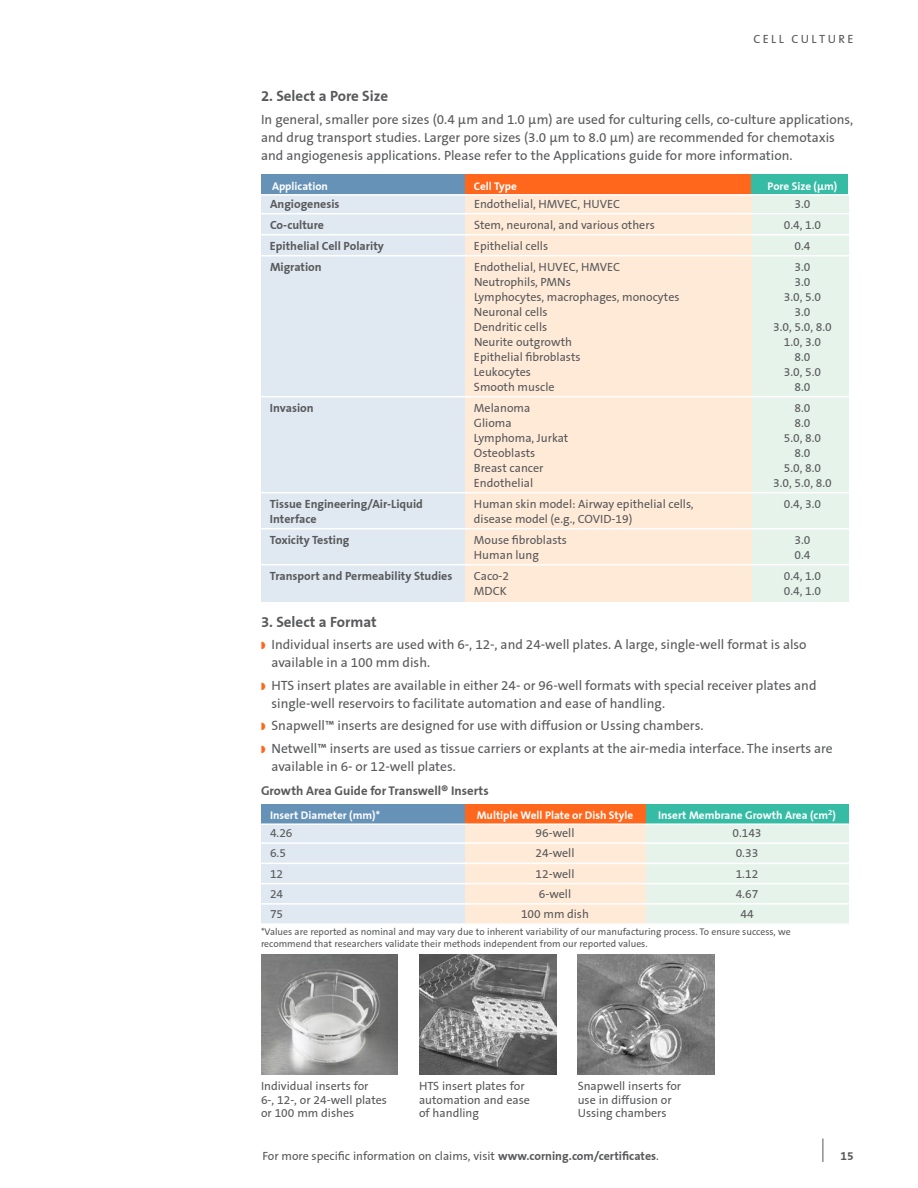
<style>
.page{position:relative;width:918px;height:1188px;background:#fff}
.page>*{position:absolute;margin:0;border:0;box-sizing:border-box;transform-origin:0 0}
.t1{font:700 15px "Corning Sans";color:#58595b}
.t2{font:13.5px/18px "Corning Sans";color:#58595b}
.t3{font:700 12.75px "Corning Sans";color:#58595b}
.t4{font:12px/13.5px "Corning Sans";color:#58595b}
.t5{font:700 12px "Corning Sans";color:#58595b}
.t6{font:12px "Corning Sans";letter-spacing:.2em;color:#58595b}
.t7{font:700 11.25px "Corning Sans";color:#fff}
.t8{font:9.75px/11.2px "Corning Sans";color:#58595b}
.s1{font-weight:700}
</style>
<div class="page">
<div style="left:261px;top:174px;width:204px;height:21px;background:#6692b7"></div>
<div style="left:465px;top:174px;width:297px;height:21px;background:#ff671d"></div>
<div style="left:751px;top:174px;width:97px;height:21px;background:#36bba5"></div>
<div style="left:261px;top:195px;width:204px;height:407px;background:#e0e9f1"></div>
<div style="left:465px;top:195px;width:300px;height:407px;background:#ffead7"></div>
<div style="left:752px;top:195px;width:97px;height:407px;background:#e6f3eb"></div>
<div style="left:261px;top:804px;width:204px;height:20px;background:#6692b7"></div>
<div style="left:465px;top:804px;width:181px;height:20px;background:#ff671d"></div>
<div style="left:646px;top:804px;width:202px;height:20px;background:#36bba5"></div>
<div style="left:261px;top:825px;width:204px;height:98px;background:#e0e9f1"></div>
<div style="left:465px;top:825px;width:181px;height:99px;background:#ffead7"></div>
<div style="left:646px;top:825px;width:203px;height:99px;background:#e6f3eb"></div>
<svg style="left:823px;top:1138px;width:1px;height:24px"></svg>
<hr style="left:261px;top:194px;width:594px;height:2px;background:#fff">
<hr style="left:261px;top:213px;width:594px;height:1px;background:#fff">
<hr style="left:261px;top:234px;width:594px;height:1px;background:#fff">
<hr style="left:261px;top:255px;width:594px;height:1px;background:#fff">
<hr style="left:261px;top:396px;width:594px;height:1px;background:#fff">
<hr style="left:261px;top:492px;width:594px;height:1px;background:#fff">
<hr style="left:261px;top:528px;width:594px;height:1px;background:#fff">
<hr style="left:261px;top:564px;width:594px;height:1px;background:#fff">
<hr style="left:261px;top:823px;width:594px;height:2px;background:#fff">
<hr style="left:261px;top:842px;width:594px;height:2px;background:#fff">
<hr style="left:261px;top:863px;width:594px;height:1px;background:#fff">
<hr style="left:261px;top:883px;width:594px;height:1px;background:#fff">
<hr style="left:261px;top:903px;width:594px;height:2px;background:#fff">
<hr style="left:261px;top:923px;width:594px;height:2px;background:#fff">
<img style="left:419px;top:955px;width:137px;height:120px">
<img style="left:578px;top:955px;width:136px;height:120px">
<img style="left:261px;top:955px;width:137px;height:120px">
<p class="t6" style="left:753px;top:32px;width:102px">CELL CULTURE</p>
<p class="t1" style="left:261px;top:87px;width:129px">2. Select a Pore Size</p>
<p class="t2" style="left:261px;top:110px;width:594px">In general, smaller pore sizes (0.4 µm and 1.0 µm) are used for culturing cells, co-culture applications, and drug transport studies. Larger pore sizes (3.0 µm to 8.0 µm) are recommended for chemotaxis and angiogenesis applications. Please refer to the Applications guide for more information.</p>
<p class="t7" style="left:272px;top:179px;width:58px">Application</p>
<p class="t7" style="left:474px;top:179px;width:44px">Cell Type</p>
<p class="t7" style="left:768px;top:179px;width:71px">Pore Size (µm)</p>
<p class="t5" style="left:270px;top:197px;width:71px">Angiogenesis</p>
<p class="t4" style="left:474px;top:198px;width:148px">Endothelial, HMVEC, HUVEC</p>
<p class="t4" style="left:795px;top:198px;width:17px">3.0</p>
<p class="t5" style="left:270px;top:218px;width:56px">Co-culture</p>
<p class="t4" style="left:474px;top:219px;width:182px">Stem, neuronal, and various others</p>
<p class="t4" style="left:784px;top:219px;width:39px">0.4, 1.0</p>
<p class="t5" style="left:270px;top:239px;width:115px">Epithelial Cell Polarity</p>
<p class="t4" style="left:474px;top:240px;width:76px">Epithelial cells</p>
<p class="t4" style="left:795px;top:240px;width:17px">0.4</p>
<p class="t5" style="left:270px;top:260px;width:53px">Migration</p>
<p class="t4" style="left:474px;top:261px;width:148px">Endothelial, HUVEC, HMVEC</p>
<p class="t4" style="left:795px;top:261px;width:17px">3.0</p>
<p class="t4" style="left:474px;top:276px;width:98px">Neutrophils, PMNs</p>
<p class="t4" style="left:795px;top:276px;width:17px">3.0</p>
<p class="t4" style="left:474px;top:291px;width:207px">Lymphocytes, macrophages, monocytes</p>
<p class="t4" style="left:784px;top:291px;width:39px">3.0, 5.0</p>
<p class="t4" style="left:474px;top:306px;width:75px">Neuronal cells</p>
<p class="t4" style="left:795px;top:306px;width:17px">3.0</p>
<p class="t4" style="left:474px;top:321px;width:75px">Dendritic cells</p>
<p class="t4" style="left:773px;top:321px;width:60px">3.0, 5.0, 8.0</p>
<p class="t4" style="left:474px;top:336px;width:100px">Neurite outgrowth</p>
<p class="t4" style="left:784px;top:336px;width:39px">1.0, 3.0</p>
<p class="t4" style="left:474px;top:351px;width:108px">Epithelial fibroblasts</p>
<p class="t4" style="left:795px;top:351px;width:17px">8.0</p>
<p class="t4" style="left:474px;top:366px;width:59px">Leukocytes</p>
<p class="t4" style="left:784px;top:366px;width:39px">3.0, 5.0</p>
<p class="t4" style="left:474px;top:381px;width:82px">Smooth muscle</p>
<p class="t4" style="left:795px;top:381px;width:17px">8.0</p>
<p class="t5" style="left:270px;top:401px;width:45px">Invasion</p>
<p class="t4" style="left:474px;top:402px;width:58px">Melanoma</p>
<p class="t4" style="left:795px;top:402px;width:17px">8.0</p>
<p class="t4" style="left:474px;top:417px;width:39px">Glioma</p>
<p class="t4" style="left:795px;top:417px;width:17px">8.0</p>
<p class="t4" style="left:474px;top:432px;width:96px">Lymphoma, Jurkat</p>
<p class="t4" style="left:784px;top:432px;width:39px">5.0, 8.0</p>
<p class="t4" style="left:474px;top:447px;width:63px">Osteoblasts</p>
<p class="t4" style="left:795px;top:447px;width:17px">8.0</p>
<p class="t4" style="left:474px;top:462px;width:71px">Breast cancer</p>
<p class="t4" style="left:784px;top:462px;width:39px">5.0, 8.0</p>
<p class="t4" style="left:474px;top:477px;width:61px">Endothelial</p>
<p class="t4" style="left:773px;top:477px;width:60px">3.0, 5.0, 8.0</p>
<p class="t5" style="left:270px;top:497px;width:155px">Tissue Engineering/Air-Liquid</p>
<p class="t4" style="left:474px;top:498px;width:221px">Human skin model: Airway epithelial cells,</p>
<p class="t4" style="left:784px;top:498px;width:39px">0.4, 3.0</p>
<p class="t5" style="left:270px;top:512px;width:48px">Interface</p>
<p class="t4" style="left:474px;top:513px;width:160px">disease model (e.g., COVID-19)</p>
<p class="t5" style="left:270px;top:533px;width:81px">Toxicity Testing</p>
<p class="t4" style="left:474px;top:534px;width:95px">Mouse fibroblasts</p>
<p class="t4" style="left:794px;top:534px;width:17px">3.0</p>
<p class="t4" style="left:474px;top:549px;width:67px">Human lung</p>
<p class="t4" style="left:794px;top:549px;width:17px">0.4</p>
<p class="t5" style="left:270px;top:569px;width:184px">Transport and Permeability Studies</p>
<p class="t4" style="left:474px;top:570px;width:37px">Caco-2</p>
<p class="t4" style="left:784px;top:570px;width:39px">0.4, 1.0</p>
<p class="t4" style="left:474px;top:585px;width:34px">MDCK</p>
<p class="t4" style="left:784px;top:585px;width:39px">0.4, 1.0</p>
<p class="t1" style="left:261px;top:613px;width:117px">3. Select a Format</p>
<p class="t2" style="left:271px;top:636px;width:537px">Individual inserts are used with 6-, 12-, and 24-well plates. A large, single-well format is also available in a 100 mm dish.</p>
<p class="t2" style="left:271px;top:676px;width:547px">HTS insert plates are available in either 24- or 96-well formats with special receiver plates and single-well reservoirs to facilitate automation and ease of handling.</p>
<p class="t2" style="left:271px;top:715px;width:563px;line-height:22.5px">Snapwell™ inserts are designed for use with diffusion or Ussing chambers.<br>Netwell™ inserts are used as tissue carriers or explants at the air-media interface. The inserts are</p>
<p class="t2" style="left:271px;top:757px;width:186px">available in 6- or 12-well plates.</p>
<p class="t3" style="left:261px;top:783px;width:229px">Growth Area Guide for Transwell® Inserts</p>
<p class="t7" style="left:270px;top:809px;width:112px">Insert Diameter (mm)*</p>
<p class="t7" style="left:477px;top:809px;width:158px">Multiple Well Plate or Dish Style</p>
<p class="t7" style="left:658px;top:809px;width:179px">Insert Membrane Growth Area (cm<sup>2</sup>)</p>
<p class="t4" style="left:270px;top:826px;width:24px">4.26</p>
<p class="t4" style="left:536px;top:826px;width:40px">96-well</p>
<p class="t4" style="left:732px;top:826px;width:31px">0.143</p>
<p class="t4" style="left:270px;top:847px;width:17px">6.5</p>
<p class="t4" style="left:536px;top:847px;width:40px">24-well</p>
<p class="t4" style="left:736px;top:847px;width:24px">0.33</p>
<p class="t4" style="left:270px;top:867px;width:15px">12</p>
<p class="t4" style="left:536px;top:867px;width:40px">12-well</p>
<p class="t4" style="left:736px;top:867px;width:24px">1.12</p>
<p class="t4" style="left:270px;top:887px;width:15px">24</p>
<p class="t4" style="left:539px;top:887px;width:34px">6-well</p>
<p class="t4" style="left:736px;top:887px;width:24px">4.67</p>
<p class="t4" style="left:270px;top:907px;width:15px">75</p>
<p class="t4" style="left:521px;top:907px;width:69px">100 mm dish</p>
<p class="t4" style="left:740px;top:907px;width:15px">44</p>
<p class="t8" style="left:261px;top:926px;width:531px">*Values are reported as nominal and may vary due to inherent variability of our manufacturing process. To ensure success, we recommend that researchers validate their methods independent from our reported values.</p>
<p class="t4" style="left:261px;top:1080px;width:127px">Individual inserts for<br>6-, 12-, or 24-well plates or 100 mm dishes</p>
<p class="t4" style="left:419px;top:1080px;width:112px">HTS insert plates for automation and ease of handling</p>
<p class="t4" style="left:578px;top:1080px;width:105px">Snapwell inserts for use in diffusion or<br>Ussing chambers</p>
<p class="t4" style="left:262px;top:1150px;width:398px">For more specific information on claims, visit <span class="s1">www.corning.com/certificates</span>.</p>
<p class="t5" style="left:841px;top:1149px;width:15px">15</p>
</div>
